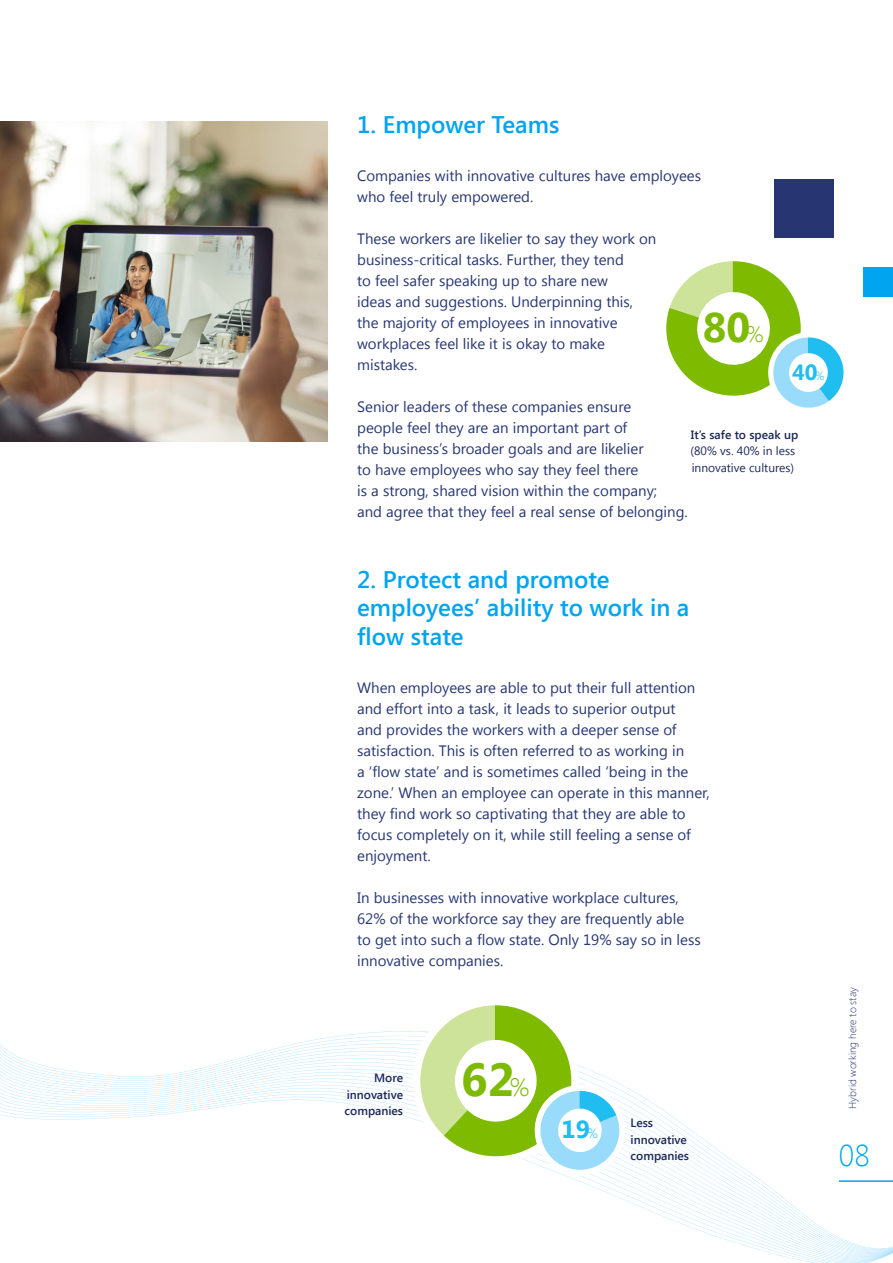
<style>
.page{position:relative;width:893px;height:1263px;background:#fff}
.page>*{position:absolute;margin:0;border:0;box-sizing:border-box;transform-origin:0 0}
.t1{font:700 46.35px "Segoe UI";color:#7dba00}
.t2{font:700 41.25px "Segoe UI";color:#7dba00}
.t3{font:300 30px "Segoe UI";color:#00a4ef}
.t4{font:700 24.75px "Segoe UI";color:#1fbdf0}
.t5{font:600 24px/28.5px "Segoe UI";color:#00a4ef}
.t6{font:700 22.05px "Segoe UI";color:#1fbdf0}
.t7{font:15px/21px "Segoe UI";color:#273673}
.t8{font:600 12px/16.5px "Segoe UI";color:#1e2857;text-align:justify}
.t9{font:12px/16.5px "Segoe UI";color:#1e2857}
.t10{font:300 10.5px "Segoe UI";color:#273673}
.s1{font-weight:300;font-size:22.35px}
.s2{font-weight:300;font-size:11.85px}
.s3{font-weight:300;font-size:25.05px}
.s4{font-weight:300;font-size:13.35px}
</style>
<div class="page">
<div style="left:774px;top:179px;width:59px;height:59px;background:#273673"></div>
<div style="left:864px;top:267px;width:29px;height:29px;background:#00a4ef"></div>
<svg style="left:0;top:1098px;width:893px;height:165px"></svg>
<img style="left:0;top:121px;width:327px;height:321px">
<svg style="left:666px;top:261px;width:178px;height:147px"></svg>
<svg style="left:408px;top:1005px;width:219px;height:173px"></svg>
<h3 class="t5" style="left:357px;top:109px;width:204px">1. Empower Teams</h3>
<p class="t7" style="left:357px;top:165px;width:345px">Companies with innovative cultures have employees who feel truly empowered.</p>
<p class="t7" style="left:357px;top:228px;width:301px">These workers are likelier to say they work on business-critical tasks. Further, they tend<br>to feel safer speaking up to share new<br>ideas and suggestions. Underpinning this, the majority of employees in innovative workplaces feel like it is okay to make mistakes.</p>
<p class="t7" style="left:357px;top:396px;width:332px">Senior leaders of these companies ensure<br>people feel they are an important part of<br>the business’s broader goals and are likelier<br>to have employees who say they feel there<br>is a strong, shared vision within the company;<br>and agree that they feel a real sense of belonging.</p>
<h2 class="t2" style="left:703px;top:298px;width:62px">80<span class="s1">%</span></h2>
<h3 class="t6" style="left:792px;top:356px;width:34px">40<span class="s2">%</span></h3>
<p class="t8" style="left:691px;top:426px;width:109px">It’s safe to speak up</p>
<p class="t9" style="left:690px;top:442px;width:106px">(80% vs. 40% in less innovative cultures)</p>
<h3 class="t5" style="left:357px;top:564px;width:334px">2. Protect and promote employees’ ability to work in a flow state</h3>
<p class="t7" style="left:357px;top:676px;width:354px">When employees are able to put their full attention and effort into a task, it leads to superior output<br>and provides the workers with a deeper sense of satisfaction. This is often referred to as working in<br>a ‘flow state’ and is sometimes called ‘being in the zone.’ When an employee can operate in this manner, they find work so captivating that they are able to focus completely on it, while still feeling a sense of enjoyment.</p>
<p class="t7" style="left:357px;top:886px;width:345px">In businesses with innovative workplace cultures, 62% of the workforce say they are frequently able to get into such a flow state. Only 19% say so in less innovative companies.</p>
<p class="t8" style="left:345px;top:1069px;width:60px;text-indent:30px">More innovative companies</p>
<h1 class="t1" style="left:461px;top:1046px;width:70px">62<span class="s3">%</span></h1>
<h3 class="t4" style="left:561px;top:1112px;width:38px">19<span class="s4">%</span></h3>
<p class="t8" style="left:631px;top:1114px;width:60px;text-align:left">Less innovative companies</p>
<p class="t10" style="left:845px;top:1109px;width:123px;rotate:-90deg">Hybrid working here to stay</p>
<h3 class="t3" style="left:839px;top:1135px;width:32px">08</h3>
</div>
